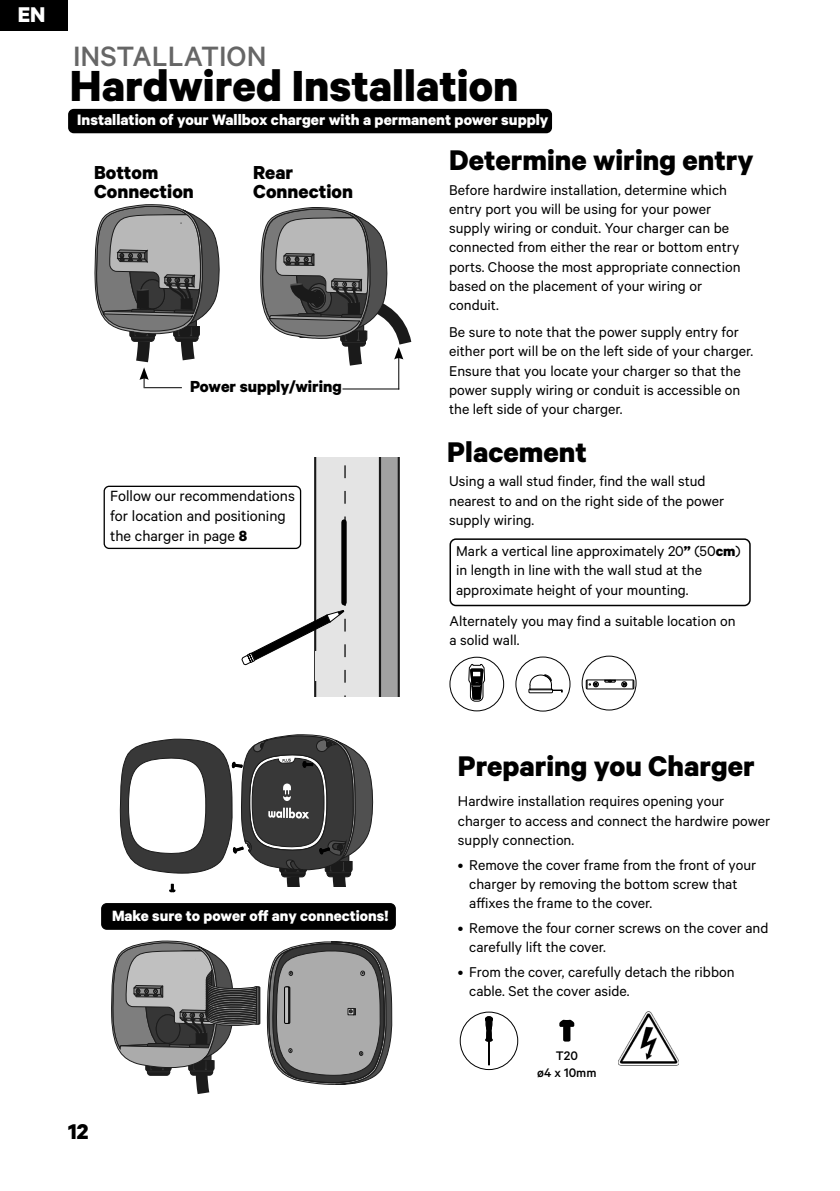
<style>
.page{position:relative;width:840px;height:1191px;background:#fff}
.page>*{position:absolute;margin:0;border:0;box-sizing:border-box;transform-origin:0 0}
.subtitulos{font:700 49px "Calibre";color:#000}
.t1{font:700 32px "Calibre";color:#000}
.subtitulos-2{font:500 31.4px "Calibre";color:#666}
.t2{font:700 24px "Calibre";color:#000}
.t3{font:700 24px "Calibre";color:#fff}
.t4{font:700 21.2px "Calibre";color:#000}
.t5{font:700 18px "Calibre";color:#000}
.t6{font:700 17px "Calibre";color:#fff}
.t7{font:700 16.8px "Calibre";color:#fff}
.t8{font:16.6px/20px "Calibre";color:#000}
.t9{font:16px/19.2px "Calibre";color:#000}
.t10{font:500 14px "Calibre";color:#000}
.s1{font-weight:700}
</style>
<div class="page">
<div style="left:0;top:0;width:68px;height:31px;background:#000"></div>
<svg style="left:94px;top:204px;width:126px;height:184px"></svg>
<hr style="left:144px;top:387px;width:38px;height:1px;background:#000">
<hr style="left:398px;top:356px;width:1px;height:33px;background:#000">
<svg style="left:260px;top:207px;width:151px;height:164px"></svg>
<hr style="left:342px;top:388px;width:57px;height:1px;background:#000">
<div style="left:68px;top:109px;width:483px;height:24px;background:#000;border-radius:6px"></div>
<div style="left:449px;top:538px;width:301px;height:68px;border:2px solid #000;border-radius:6px"></div>
<div style="left:102px;top:903px;width:293px;height:26px;background:#000;border-radius:5px"></div>
<div style="left:101px;top:903px;width:294px;height:26px;border:1px solid #000;border-radius:5px"></div>
<div style="left:515px;top:656px;width:55px;height:55px;border:1px solid #000;border-radius:50%"></div>
<svg style="left:529px;top:674px;width:33px;height:18px"></svg>
<div style="left:528px;top:688px;width:24px;height:5px;border:1px solid #000"></div>
<div style="left:581px;top:655px;width:55px;height:55px;border:1px solid #000;border-radius:50%"></div>
<div style="left:585px;top:679px;width:49px;height:10px;border:1px solid #000"></div>
<svg style="left:586px;top:679px;width:47px;height:9px"></svg>
<div style="left:449px;top:656px;width:55px;height:55px;border:1px solid #000;border-radius:50%"></div>
<svg style="left:468px;top:659px;width:17px;height:53px"></svg>
<img style="left:618px;top:1011px;width:59px;height:54px">
<svg style="left:485px;top:1016px;width:8px;height:50px"></svg>
<div style="left:459px;top:1011px;width:59px;height:59px;border:1px solid #000;border-radius:50%"></div>
<svg style="left:559px;top:1019px;width:15px;height:7px"></svg>
<div style="left:563px;top:1025px;width:7px;height:16px;background:#000;border-radius:2px"></div>
<svg style="left:120px;top:734px;width:254px;height:158px"></svg>
<svg style="left:241px;top:457px;width:159px;height:239px"></svg>
<div style="left:341px;top:522px;width:5px;height:80px;background:#000"></div>
<div style="left:315px;top:651px;width:18px;height:30px;background:#e4e4e4"></div>
<div style="left:103px;top:485px;width:198px;height:64px;border:1px solid #000;border-radius:5px"></div>
<svg style="left:111px;top:940px;width:149px;height:154px"></svg>
<svg style="left:266px;top:941px;width:127px;height:144px;background:#969696"></svg>
<div style="left:285px;top:986px;width:5px;height:37px;border:1px solid #000"></div>
<hr style="left:284px;top:986px;width:4px;height:37px;background:#c0c0c0">
<div style="left:284px;top:986px;width:5px;height:37px;border:1px solid #000"></div>
<h3 class="t3" style="left:18px;top:0;width:29px">EN</h3>
<p class="subtitulos-2" style="left:73px;top:38px;width:195px">INSTALLATION</p>
<p class="subtitulos" style="left:70px;top:56px;width:450px">Hardwired Installation</p>
<p class="t6" style="left:77px;top:109px;width:472px">Installation of your Wallbox charger with a permanent power supply</p>
<p class="t4" style="left:94px;top:160px;width:66px">Bottom</p>
<p class="t4" style="left:94px;top:179px;width:101px">Connection</p>
<p class="t4" style="left:253px;top:160px;width:42px">Rear</p>
<p class="t4" style="left:253px;top:179px;width:101px">Connection</p>
<p class="t5" style="left:190px;top:376px;width:153px">Power supply/wiring</p>
<p class="t8" style="left:110px;top:485px;width:186px">Follow our recommendations for location and positioning the charger in page <span class="s1">8</span></p>
<p class="t1" style="left:449px;top:140px;width:306px">Determine wiring entry</p>
<p class="t9" style="left:449px;top:180px;width:293px">Before hardwire installation, determine which entry port you will be using for your power supply wiring or conduit. Your charger can be connected from either the rear or bottom entry ports. Choose the most appropriate connection based on the placement of your wiring or conduit.</p>
<p class="t9" style="left:449px;top:322px;width:305px">Be sure to note that the power supply entry for either port will be on the left side of your charger.<br>Ensure that you locate your charger so that the power supply wiring or conduit is accessible on the left side of your charger.</p>
<p class="t1" style="left:447px;top:432px;width:141px">Placement</p>
<p class="t9" style="left:449px;top:471px;width:276px">Using a wall stud finder, find the wall stud nearest to and on the right side of the power supply wiring.</p>
<p class="t9" style="left:456px;top:541px;width:286px">Mark a vertical line approximately 20<span class="s1">”</span> (50<span class="s1">cm</span>) in length in line with the wall stud at the approximate height of your mounting.</p>
<p class="t9" style="left:449px;top:611px;width:287px">Alternately you may find a suitable location on a solid wall.</p>
<p class="t7" style="left:112px;top:905px;width:278px">Make sure to power off any connections!</p>
<h3 class="t2" style="left:68px;top:1116px;width:22px">12</h3>
<p class="t1" style="left:457px;top:746px;width:298px">Preparing you Charger</p>
<p class="t9" style="left:457px;top:791px;width:314px">Hardwire installation requires opening your charger to access and connect the hardwire power supply connection.</p>
<p class="t9" style="left:469px;top:854px;width:288px;text-indent:-11px">• Remove the cover frame from the front of your charger by removing the bottom screw that affixes the frame to the cover.</p>
<p class="t9" style="left:469px;top:918px;width:300px;text-indent:-11px">• Remove the four corner screws on the cover and carefully lift the cover.</p>
<p class="t9" style="left:469px;top:962px;width:267px;text-indent:-11px">• From the cover, carefully detach the ribbon cable. Set the cover aside.</p>
<p class="t10" style="left:555px;top:1047px;width:24px">T20</p>
<p class="t10" style="left:537px;top:1064px;width:61px">ø4 x 10mm</p>
</div>
